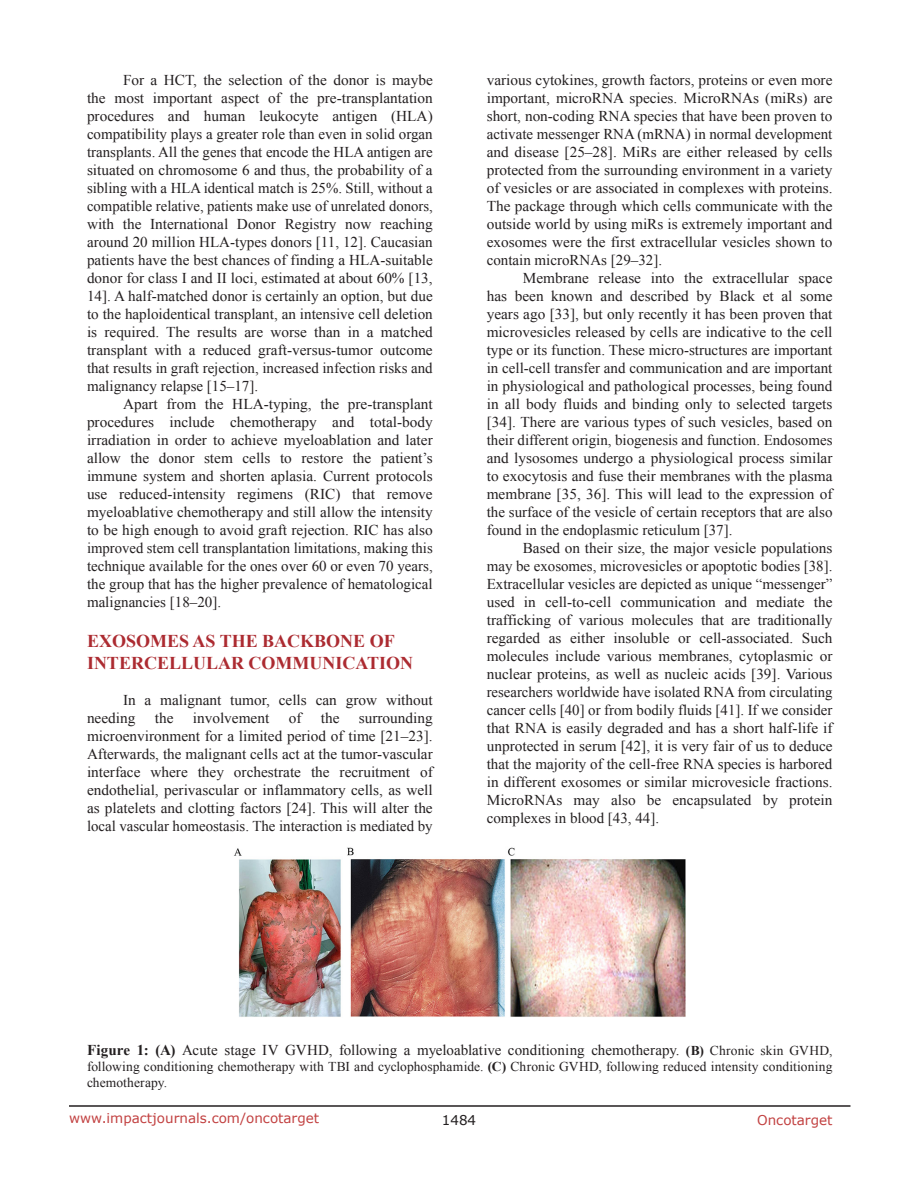
<style>
.page{position:relative;width:918px;height:1188px;background:#fff}
.page>*{position:absolute;margin:0;border:0;box-sizing:border-box;transform-origin:0 0}
.Heading{font:700 18px/21.6px "Times New Roman";color:#ac2b31}
.BodyText{font:15px/18px "Times New Roman";color:#231f20;text-align:justify}
.figuretext{font:15px "Times New Roman";color:#231f20}
.figuretext-2{font:13.5px/16.2px "Times New Roman";letter-spacing:.005em;color:#231f20}
.t1{font:13.5px "Verdana";color:#c24141}
.t2{font:13.5px "Verdana";color:#231f20}
.s1{font-weight:700}
.s2{font-weight:700;font-size:13.5px}
.s3{font-size:13.5px}
</style>
<div class="page">
<hr style="left:69px;top:1105px;width:781px;height:2px;background:#231f20">
<img style="left:234px;top:847px;width:452px;height:170px">
<p class="BodyText" style="left:87px;top:71px;width:347px;text-indent:36px">For a HCT, the selection of the donor is maybe the most important aspect of the pre-transplantation procedures and human leukocyte antigen (HLA) compatibility plays a greater role than even in solid organ transplants. All the genes that encode the HLA antigen are situated on chromosome 6 and thus, the probability of a sibling with a HLA identical match is 25%. Still, without a compatible relative, patients make use of unrelated donors, with the International Donor Registry now reaching around 20 million HLA-types donors [11, 12]. Caucasian patients have the best chances of finding a HLA-suitable donor for class I and II loci, estimated at about 60% [13, 14]. A half-matched donor is certainly an option, but due to the haploidentical transplant, an intensive cell deletion is required. The results are worse than in a matched transplant with a reduced graft-versus-tumor outcome that results in graft rejection, increased infection risks and malignancy relapse [15–17].</p>
<p class="BodyText" style="left:87px;top:395px;width:347px;text-indent:36px">Apart from the HLA-typing, the pre-transplant procedures include chemotherapy and total-body irradiation in order to achieve myeloablation and later allow the donor stem cells to restore the patient’s immune system and shorten aplasia. Current protocols use reduced-intensity regimens (RIC) that remove myeloablative chemotherapy and still allow the intensity to be high enough to avoid graft rejection. RIC has also improved stem cell transplantation limitations, making this technique available for the ones over 60 or even 70 years, the group that has the higher prevalence of hematological malignancies [18–20].</p>
<p class="Heading" style="left:87px;top:630px;width:328px">EXOSOMES AS THE BACKBONE OF<br>INTERCELLULAR COMMUNICATION</p>
<p class="BodyText" style="left:87px;top:690px;width:347px;text-indent:36px">In a malignant tumor, cells can grow without needing</p>
<p class="BodyText" style="left:87px;top:708px;width:347px;text-indent:272px">surrounding microenvironment for a limited period of time [21–23].<br>Afterwards, the malignant cells act at the tumor-vascular interface where they orchestrate the recruitment of endothelial, perivascular or inflammatory cells, as well as platelets and clotting factors [24]. This will alter the local vascular homeostasis. The interaction is mediated by</p>
<p class="BodyText" style="left:155px;top:708px;width:20px">the</p>
<p class="BodyText" style="left:193px;top:708px;width:78px">involvement</p>
<p class="BodyText" style="left:289px;top:708px;width:14px">of</p>
<p class="BodyText" style="left:321px;top:708px;width:20px">the</p>
<p class="BodyText" style="left:487px;top:71px;width:347px">various cytokines, growth factors, proteins or even more important, microRNA species. MicroRNAs (miRs) are short, non-coding RNA species that have been proven to activate messenger RNA (mRNA) in normal development and disease [25–28]. MiRs are either released by cells protected from the surrounding environment in a variety of vesicles or are associated in complexes with proteins.<br>The package through which cells communicate with the outside world by using miRs is extremely important and exosomes were the first extracellular vesicles shown to contain microRNAs [29–32].</p>
<p class="BodyText" style="left:487px;top:269px;width:347px;text-indent:36px">Membrane release into the extracellular space has been known and described by Black et al some years ago [33], but only recently it has been proven that microvesicles released by cells are indicative to the cell type or its function. These micro-structures are important in cell-cell transfer and communication and are important in physiological and pathological processes, being found in all body fluids and binding only to selected targets [34]. There are various types of such vesicles, based on their different origin, biogenesis and function. Endosomes and lysosomes undergo a physiological process similar to exocytosis and fuse their membranes with the plasma membrane [35, 36]. This will lead to the expression of the surface of the vesicle of certain receptors that are also found in the endoplasmic reticulum [37].</p>
<p class="BodyText" style="left:487px;top:539px;width:347px;text-indent:36px">Based on their size, the major vesicle populations may be exosomes, microvesicles or apoptotic bodies [38].<br>Extracellular vesicles are depicted as unique “messenger” used in cell-to-cell communication and mediate the trafficking of various molecules that are traditionally regarded as either insoluble or cell-associated. Such molecules include various membranes, cytoplasmic or nuclear proteins, as well as nucleic acids [39]. Various researchers worldwide have isolated RNA from circulating cancer cells [40] or from bodily fluids [41]. If we consider that RNA is easily degraded and has a short half-life if unprotected in serum [42], it is very fair of us to deduce that the majority of the cell-free RNA species is harbored in different exosomes or similar microvesicle fractions.<br>MicroRNAs may also be encapsulated by protein complexes in blood [43, 44].</p>
<p class="figuretext" style="left:87px;top:1040px;width:747px"><span class="s1">Figure 1: (A)</span> Acute stage IV GVHD, following a myeloablative conditioning chemotherapy. <span class="s2">(B)</span> <span class="s3">Chronic skin GVHD,</span></p>
<p class="figuretext-2" style="left:87px;top:1058px;width:747px">following conditioning chemotherapy with TBI and cyclophosphamide. <span class="s1">(C)</span> Chronic GVHD, following reduced intensity conditioning chemotherapy.</p>
<p class="t1" style="left:69px;top:1109px;width:252px">www.impactjournals.com/oncotarget</p>
<p class="t2" style="left:442px;top:1111px;width:36px">1484</p>
<p class="t1" style="left:757px;top:1111px;width:77px">Oncotarget</p>
</div>
